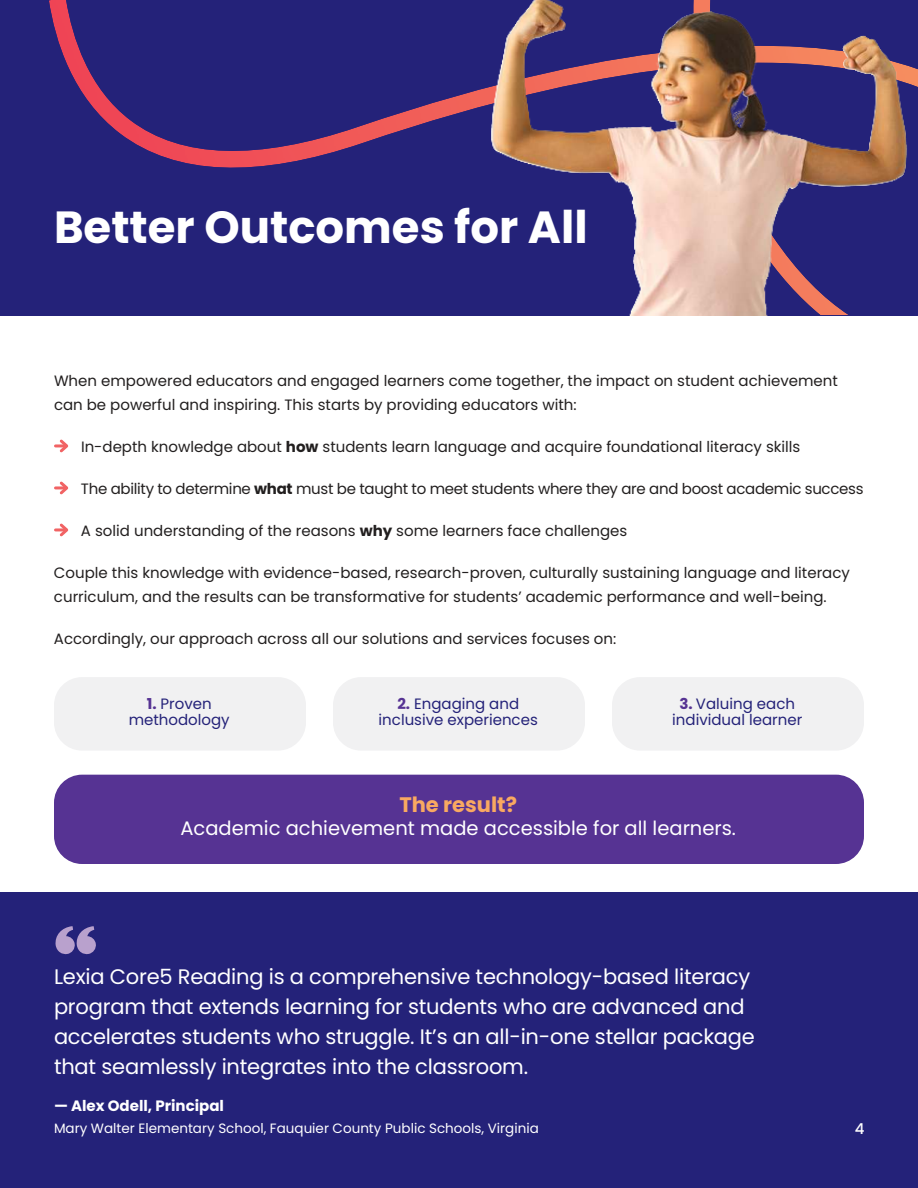
<style>
.page{position:relative;width:918px;height:1188px;background:#fff}
.page>*{position:absolute;margin:0;border:0;box-sizing:border-box;transform-origin:0 0}
.t1{font:700 45px "Poppins";color:#fff}
.t2{font:21px/30px "Poppins";letter-spacing:-.01em;color:#fff}
.t3{font:700 21px "Poppins";color:#f9a961}
.t4{font:19.5px "Poppins";color:#fff}
.t5{font:15px/24px "Poppins";color:#221f1f}
.t6{font:15px "Poppins";letter-spacing:-.02em;color:#221f1f}
.t7{font:15px/16.5px "Poppins";color:#242279;text-align:center}
.t8{font:700 15px "Poppins";color:#fff}
.t9{font:500 15px "Poppins";color:#fff}
.t10{font:13.5px "Poppins";color:#fff}
.s1{font-weight:700}
.s2{font-weight:700;color:#563393}
</style>
<div class="page">
<div style="left:0;top:0;width:918px;height:315px;background:#242279"></div>
<img style="left:49px;top:1px;width:375px;height:167px">
<svg style="left:56px;top:439px;width:13px;height:14px"></svg>
<svg style="left:56px;top:481px;width:13px;height:14px"></svg>
<svg style="left:56px;top:523px;width:13px;height:14px"></svg>
<div style="left:0;top:893px;width:918px;height:295px;background:#242279"></div>
<svg style="left:55px;top:926px;width:41px;height:29px"></svg>
<div style="left:54px;top:677px;width:252px;height:74px;background:#f1f1f2;border-radius:28px"></div>
<div style="left:54px;top:775px;width:810px;height:89px;background:#563393;border-radius:28px"></div>
<div style="left:333px;top:677px;width:252px;height:74px;background:#f1f1f2;border-radius:28px"></div>
<div style="left:612px;top:677px;width:252px;height:74px;background:#f1f1f2;border-radius:28px"></div>
<img style="left:424px;top:0;width:494px;height:315px">
<h1 class="t1" style="left:54px;top:201px;width:535px">Better Outcomes for All</h1>
<p class="t5" style="left:54px;top:369px;width:785px">When empowered educators and engaged learners come together, the impact on student achievement can be powerful and inspiring. This starts by providing educators with:</p>
<p class="t5" style="left:81px;top:435px;width:721px">In-depth knowledge about <span class="s1">how</span> students learn language and acquire foundational literacy skills</p>
<p class="t6" style="left:81px;top:479px;width:784px">The ability to determine <span class="s1">what</span> must be taught to meet students where they are and boost academic success</p>
<p class="t5" style="left:81px;top:519px;width:548px">A solid understanding of the reasons <span class="s1">why</span> some learners face challenges</p>
<p class="t5" style="left:54px;top:561px;width:798px">Couple this knowledge with evidence-based, research-proven, culturally sustaining language and literacy curriculum, and the results can be transformative for students’ academic performance and well-being.</p>
<p class="t5" style="left:54px;top:627px;width:564px">Accordingly, our approach across all our solutions and services focuses on:</p>
<p class="t7" style="left:129px;top:695px;width:103px"><span class="s2">1.</span> Proven methodology</p>
<p class="t7" style="left:379px;top:695px;width:161px"><span class="s2">2.</span> Engaging and inclusive experiences</p>
<p class="t7" style="left:672px;top:695px;width:132px"><span class="s2">3.</span> Valuing each individual learner</p>
<h2 class="t3" style="left:399px;top:793px;width:119px">The result?</h2>
<h3 class="t4" style="left:180px;top:817px;width:557px">Academic achievement made accessible for all learners.</h3>
<p class="t2" style="left:54px;top:962px;width:702px">Lexia Core5 Reading is a comprehensive technology-based literacy program that extends learning for students who are advanced and accelerates students who struggle. It’s an all-in-one stellar package that seamlessly integrates into the classroom.</p>
<p class="t8" style="left:54px;top:1097px;width:172px">— Alex Odell, Principal</p>
<p class="t10" style="left:54px;top:1121px;width:486px">Mary Walter Elementary School, Fauquier County Public Schools, Virginia</p>
<p class="t9" style="left:855px;top:1120px;width:11px">4</p>
</div>
